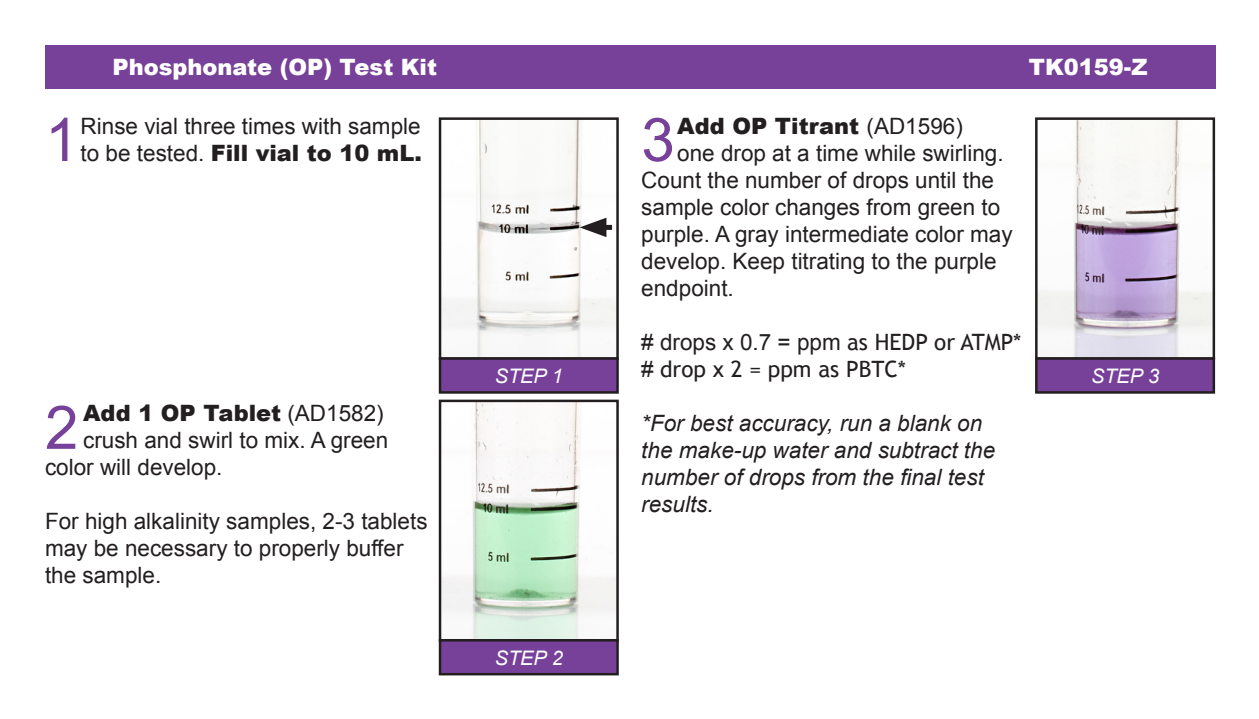
<style>
.page{position:relative;width:1259px;height:719px;background:#fff}
.page>*{position:absolute;margin:0;border:0;box-sizing:border-box;transform-origin:0 0}
.t1{font:60.25px "Arial";color:#774199}
.t2{font:22.5px/27px "Arial";color:#231f20}
.t3{font:italic 22.5px/27px "Arial";color:#231f20}
.t4{font:900 22.5px "Arial";color:#231f20}
.t5{font:900 22.5px "Arial";color:#fff}
.t6{font:22.5px "Trebuchet MS";color:#231f20}
.t7{font:italic 20px "Arial";color:#fff}
.s1{font-weight:900}
.s2{font-weight:400}
.s3{font-family:"Trebuchet MS"}
.s4{font-family:"Arial"}
</style>
<div class="page">
<img style="left:442px;top:120px;width:174px;height:237px">
<div style="left:439px;top:117px;width:180px;height:243px;border:2px solid #231f20"></div>
<img style="left:442px;top:402px;width:174px;height:236px">
<div style="left:439px;top:399px;width:180px;height:242px;border:2px solid #231f20"></div>
<div style="left:440px;top:640px;width:178px;height:34px;background:#774199"></div>
<div style="left:439px;top:639px;width:180px;height:36px;border:2px solid #231f20"></div>
<div style="left:440px;top:358px;width:178px;height:34px;background:#774199"></div>
<div style="left:439px;top:357px;width:180px;height:36px;border:2px solid #231f20"></div>
<img style="left:1038px;top:120px;width:174px;height:237px">
<div style="left:1035px;top:117px;width:180px;height:243px;border:2px solid #231f20"></div>
<div style="left:1036px;top:358px;width:178px;height:34px;background:#774199"></div>
<div style="left:1035px;top:357px;width:180px;height:36px;border:2px solid #231f20"></div>
<div style="left:597px;top:225px;width:15px;height:5px;background:#231f20"></div>
<svg style="left:580px;top:217px;width:26px;height:20px"></svg>
<div style="left:45px;top:45px;width:1170px;height:44px;background:#774199"></div>
<p class="t5" style="left:112px;top:51px;width:326px">Phosphonate (OP) Test Kit</p>
<p class="t5" style="left:1029px;top:51px;width:120px">TK0159-Z</p>
<p class="t1" style="left:45px;top:100px;width:35px">1</p>
<p class="t2" style="left:81px;top:113px;width:343px">Rinse vial three times with sample to be tested. <span class="s1">Fill vial to 10 mL.</span></p>
<p class="t4" style="left:83px;top:396px;width:302px">Add 1 OP Tablet <span class="s2">(AD1582)</span></p>
<p class="t2" style="left:83px;top:427px;width:307px">crush and swirl to mix. A green</p>
<p class="t2" style="left:45px;top:454px;width:179px">color will develop.</p>
<p class="t2" style="left:45px;top:508px;width:384px">For high alkalinity samples, 2-3 tablets may be necessary to properly buffer the sample.</p>
<p class="t1" style="left:45px;top:388px;width:35px">2</p>
<p class="t7" style="left:495px;top:363px;width:70px">STEP 1</p>
<p class="t7" style="left:495px;top:644px;width:70px">STEP 2</p>
<p class="t4" style="left:677px;top:110px;width:287px">Add OP Titrant <span class="s2">(AD1596)</span></p>
<p class="t2" style="left:677px;top:140px;width:328px">one drop at a time while swirling.</p>
<p class="t2" style="left:641px;top:167px;width:354px">Count the number of drops until the</p>
<p class="t2" style="left:641px;top:194px;width:360px">sample color changes from green to</p>
<p class="t2" style="left:641px;top:221px;width:373px">purple. A gray intermediate color may</p>
<p class="t2" style="left:641px;top:248px;width:357px">develop. Keep titrating to the purple</p>
<p class="t2" style="left:641px;top:275px;width:94px">endpoint.</p>
<p class="t2" style="left:641px;top:329px;width:382px"># drops x 0.7 = ppm <span class="s3">as HEDP or ATMP*</span></p>
<p class="t6" style="left:641px;top:356px;width:266px"><span class="s4">#</span> drop x 2 = ppm as PBTC*</p>
<p class="t3" style="left:641px;top:410px;width:355px">*For best accuracy, run a blank on the make-up water and subtract the number of drops from the final test results.</p>
<p class="t1" style="left:641px;top:100px;width:35px">3</p>
<p class="t7" style="left:1091px;top:363px;width:70px">STEP 3</p>
</div>
